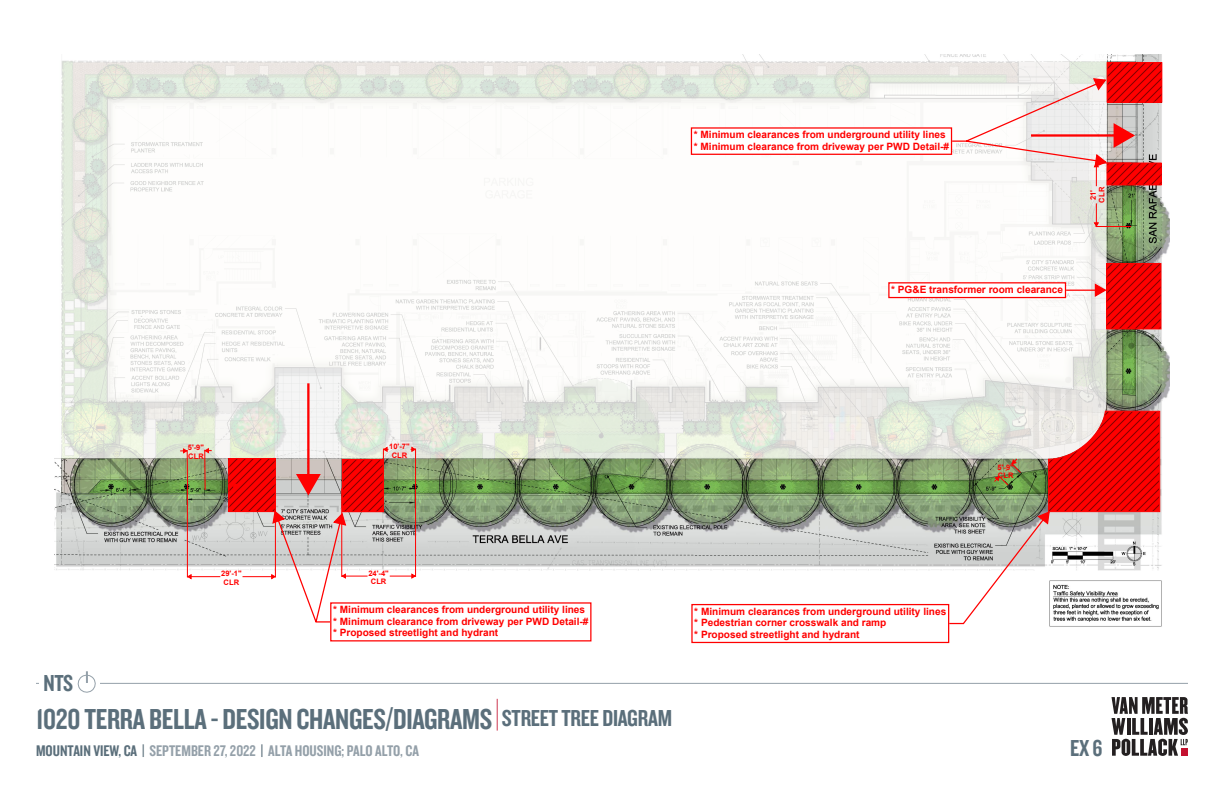
<style>
.page{position:relative;width:1224px;height:792px;background:#fff}
.page>*{position:absolute;margin:0;border:0;box-sizing:border-box;transform-origin:0 0}
.t1{font:30px "Knockout 49 Liteweight";letter-spacing:-.01em;color:#5b6f7b}
.project_name_-_board{font:24px "Knockout 49 Liteweight";letter-spacing:-.01em;color:#5b6f7b}
.t2{font:16px "Knockout 49 Liteweight";color:#94a0a9}
.t3{font:700 10.1px/11.6px "Arial";color:#f00}
.t4{font:700 7.6px/8.7px "Arial";color:#f00;text-align:center}
.s1{font-family:"Knockout 46 Flyweight";font-size:40px;color:#c3102f}
.s2{color:#5b6f7b}
</style>
<div class="page">
<svg style="left:1111px;top:697px;width:77px;height:59px"></svg>
<div style="left:1181px;top:749px;width:7px;height:7px;background:#c3102f"></div>
<hr style="left:36px;top:683px;width:1152px;height:1px;background:#94a0a9">
<div style="left:40px;top:667px;width:60px;height:25px;background:#fff"></div>
<svg style="left:77px;top:671px;width:19px;height:22px"></svg>
<img style="left:54px;top:55px;width:1116px;height:589px">
<svg style="left:54px;top:55px;width:1053px;height:404px"></svg>
<div style="left:1107px;top:264px;width:54px;height:65px;background:#bfbfbf;opacity:.25"></div>
<div style="left:1106px;top:263px;width:55px;height:66px;border:1px solid #f00"></div>
<div style="left:1107px;top:63px;width:55px;height:39px;background:#bfbfbf;opacity:.25"></div>
<div style="left:1107px;top:62px;width:55px;height:40px;border:1px solid #f00"></div>
<div style="left:1107px;top:163px;width:54px;height:22px;background:#bfbfbf;opacity:.25"></div>
<div style="left:1107px;top:163px;width:54px;height:22px;border:1px solid #f00"></div>
<div style="left:229px;top:459px;width:46px;height:53px;background:#bfbfbf;opacity:.25"></div>
<div style="left:229px;top:458px;width:46px;height:54px;border:1px solid #f00"></div>
<div style="left:342px;top:460px;width:41px;height:52px;background:#bfbfbf;opacity:.25"></div>
<div style="left:342px;top:459px;width:42px;height:53px;border:1px solid #f00"></div>
<svg style="left:233px;top:484px;width:5px;height:5px"></svg>
<hr style="left:1096px;top:226px;width:35px;height:1px;background:#f00">
<svg style="left:1094px;top:203px;width:5px;height:24px"></svg>
<svg style="left:180px;top:448px;width:8px;height:42px"></svg>
<svg style="left:204px;top:448px;width:8px;height:42px"></svg>
<hr style="left:187px;top:489px;width:1px;height:89px;background:#f00">
<hr style="left:275px;top:489px;width:1px;height:89px;background:#f00">
<hr style="left:188px;top:576px;width:32px;height:1px;background:#f00">
<hr style="left:243px;top:576px;width:32px;height:1px;background:#f00">
<svg style="left:187px;top:574px;width:5px;height:5px"></svg>
<hr style="left:383px;top:449px;width:1px;height:39px;background:#f00">
<hr style="left:415px;top:449px;width:1px;height:39px;background:#f00">
<svg style="left:383px;top:447px;width:5px;height:5px"></svg>
<svg style="left:411px;top:447px;width:5px;height:5px"></svg>
<hr style="left:342px;top:488px;width:1px;height:89px;background:#f00">
<hr style="left:415px;top:488px;width:1px;height:89px;background:#f00">
<svg style="left:390px;top:574px;width:26px;height:5px"></svg>
<hr style="left:307px;top:383px;width:3px;height:110px;background:#f00">
<svg style="left:294px;top:472px;width:28px;height:25px"></svg>
<svg style="left:271px;top:509px;width:97px;height:114px"></svg>
<div style="left:331px;top:603px;width:260px;height:38px;background:#fff"></div>
<div style="left:330px;top:602px;width:261px;height:39px;border:1px solid #f00"></div>
<div style="left:692px;top:605px;width:257px;height:37px;background:#fff"></div>
<div style="left:691px;top:604px;width:258px;height:39px;border:1px solid #f00"></div>
<svg style="left:948px;top:411px;width:212px;height:214px"></svg>
<hr style="left:1066px;top:290px;width:39px;height:1px;background:#f00">
<svg style="left:1094px;top:283px;width:14px;height:15px"></svg>
<div style="left:889px;top:283px;width:176px;height:15px;background:#fff"></div>
<div style="left:888px;top:282px;width:178px;height:16px;border:1px solid #f00"></div>
<svg style="left:951px;top:77px;width:186px;height:109px"></svg>
<div style="left:691px;top:128px;width:261px;height:26px;background:#fff"></div>
<div style="left:691px;top:127px;width:261px;height:28px;border:1px solid #f00"></div>
<p class="t3" style="left:694px;top:129px;width:257px">* Minimum clearances from underground utility lines * Minimum clearance from driveway per PWD Detail-#</p>
<p class="t4" style="left:1089px;top:203px;width:17px;rotate:-90deg">21'<br>CLR</p>
<p class="t3" style="left:891px;top:284px;width:173px">* PG&amp;E transformer room clearance</p>
<h2 class="project_name_-_board" style="left:43px;top:668px;width:31px">NTS</h2>
<p class="t4" style="left:188px;top:443px;width:18px;text-align:left;rotate:-1deg">5'-9"<br>CLR</p>
<p class="t4" style="left:221px;top:569px;width:22px">29'-1"<br>CLR</p>
<p class="t4" style="left:389px;top:442px;width:22px">10'-7"<br>CLR</p>
<p class="t4" style="left:368px;top:569px;width:22px">24'-4"<br>CLR</p>
<p class="t3" style="left:333px;top:604px;width:257px">* Minimum clearances from underground utility lines * Minimum clearance from driveway per PWD Detail-# * Proposed streetlight and hydrant</p>
<p class="t3" style="left:694px;top:605px;width:254px">* Minimum clearances from underground utility lines * Pedestrian corner crosswalk and ramp<br>* Proposed streetlight and hydrant</p>
<h1 class="t1" style="left:36px;top:700px;width:464px">1020 TERRA BELLA - DESIGN CHANGES/DIAGRAMS <span class="s1">|</span></h1>
<h3 class="t2" style="left:36px;top:741px;width:385px"><span class="s2">MOUNTAIN VIEW, CA |</span> SEPTEMBER 27, 2022 <span class="s2">|</span> ALTA HOUSING; PALO ALTO, CA</h3>
<p class="project_name_-_board" style="left:502px;top:703px;width:172px">STREET TREE DIAGRAM</p>
<p class="t4" style="left:998px;top:463px;width:18px;text-align:left">5'-9"<br>CLR</p>
<h2 class="project_name_-_board" style="left:1070px;top:733px;width:34px">EX 6</h2>
</div>
